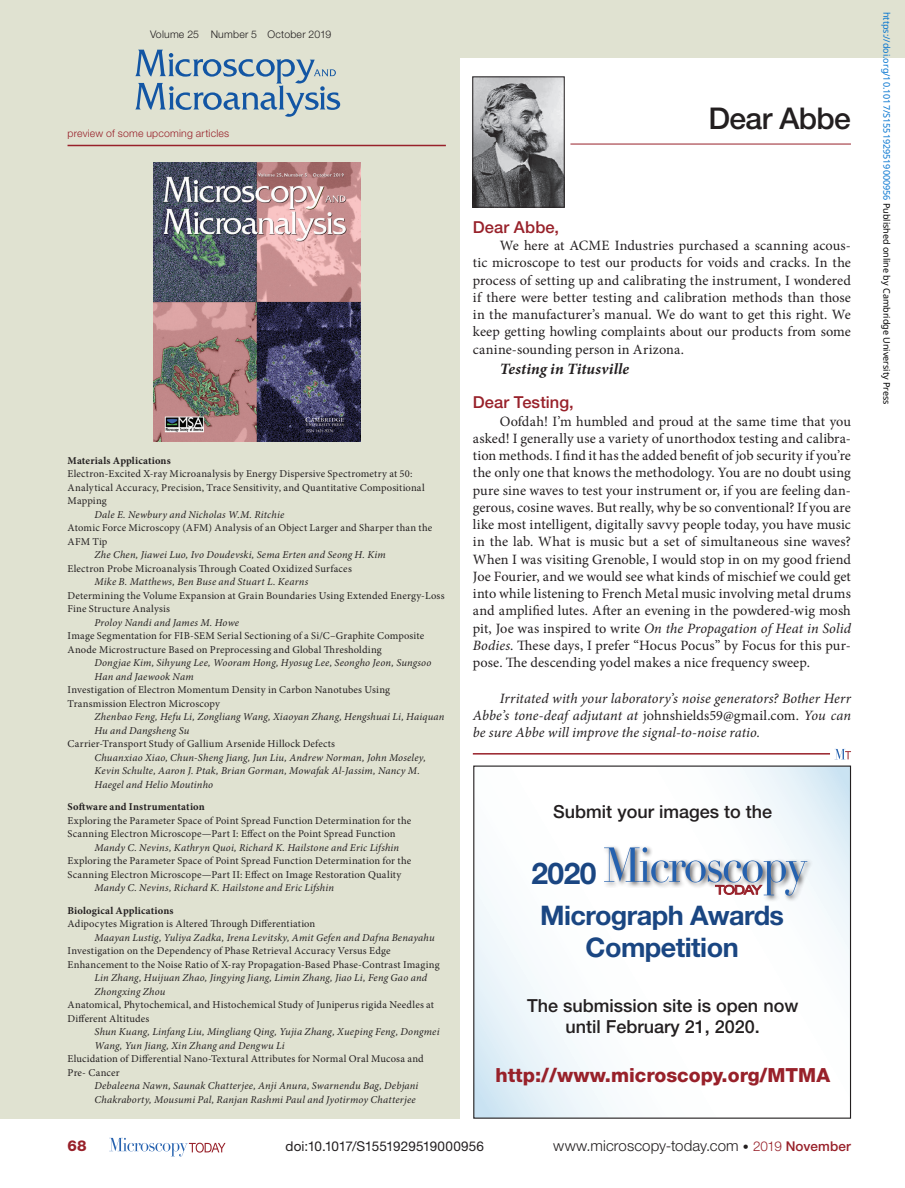
<style>
.page{position:relative;width:905px;height:1188px;background:#fff}
.page>*{position:absolute;margin:0;border:0;box-sizing:border-box;transform-origin:0 0}
.t1{font:500 30px "Helvetica Neue LT Std";letter-spacing:-.02em;color:#231f20}
.t2{font:700 30px "Helvetica Neue";color:#1a4682}
.t3{font:700 27px/32.4px "Helvetica Neue";letter-spacing:-.02em;color:#1a4682;text-align:center}
.t4{font:800 19.5px "Helvetica Neue";color:#98212a}
.t5{font:500 18px/21px "Helvetica Neue";color:#231f20;text-align:center}
.t6{font:500 16.5px "Helvetica Neue LT Std";letter-spacing:.005em;color:#98212a}
.t7{font:italic 700 15.75px "Minion Pro";letter-spacing:.005em;color:#231f20}
.t8{font:300 15px "Helvetica Neue LT Std";letter-spacing:.005em;color:#231f20}
.t9{font:800 15px "Helvetica Neue LT Std";color:#98212a}
.t10{font:14.25px/17.2px "Minion Pro";letter-spacing:.01em;color:#231f20;text-align:justify}
.t11{font:italic 14.25px/17.2px "Minion Pro";letter-spacing:.005em;color:#231f20;text-align:justify}
.t12{font:13.5px "Helvetica Neue LT Std";letter-spacing:.005em;color:#231f20}
.t13{font:10.5px/13.5px "Minion Pro";letter-spacing:.015em;color:#231f20}
.t14{font:italic 10.5px/13.5px "Minion Pro";letter-spacing:.015em;color:#231f20}
.t15{font:700 10.5px "Minion Pro";letter-spacing:.01em;color:#231f20}
.t16{font:300 10.5px "Helvetica Neue LT Std";letter-spacing:.02em;color:#98212a}
.t17{font:300 10.5px "Helvetica Neue LT Std";letter-spacing:.02em;color:#231f20}
.t18{font:9px "Noto Sans";color:#0172cf}
.s1{font-style:italic}
.s2{font-style:normal}
.s3{font-size:12px}
.s4{font-size:13.5px;color:#98212a}
.s5{font-weight:500;font-size:13.5px;color:#98212a}
.s6{color:#000}
</style>
<div class="page">
<svg style="left:109px;top:1138px;width:116px;height:18px"></svg>
<div style="left:0;top:0;width:904px;height:58px;background:#e0e2d1"></div>
<div style="left:0;top:0;width:459px;height:1119px;background:#e0e2d1"></div>
<hr style="left:68px;top:145px;width:378px;height:1px;background:#98212a">
<img style="left:153px;top:163px;width:207px;height:278px">
<svg style="left:135px;top:50px;width:205px;height:67px"></svg>
<hr style="left:570px;top:144px;width:280px;height:1px;background:#98212a">
<hr style="left:473px;top:753px;width:357px;height:2px;background:#98212a">
<svg style="left:834px;top:749px;width:17px;height:10px"></svg>
<img style="left:474px;top:78px;width:88px;height:128px">
<div style="left:472px;top:76px;width:92px;height:132px;border:1px solid #231f20"></div>
<svg style="left:475px;top:768px;width:374px;height:349px"></svg>
<div style="left:473px;top:766px;width:378px;height:353px;border:1px solid #231f20"></div>
<div style="left:602px;top:845px;width:211px;height:58px;background:#231f20;opacity:.75"></div>
<svg style="left:604px;top:847px;width:203px;height:49px"></svg>
<p class="t17" style="left:150px;top:28px;width:183px">Volume 25 Number 5 October 2019</p>
<p class="t16" style="left:68px;top:127px;width:163px">preview of some upcoming articles</p>
<h1 class="t1" style="left:708px;top:101px;width:144px">Dear Abbe</h1>
<p class="t15" style="left:68px;top:453px;width:105px">Materials Applications</p>
<p class="t13" style="left:68px;top:467px;width:358px">Electron-Excited X-ray Microanalysis by Energy Dispersive Spectrometry at 50:<br>Analytical Accuracy, Precision, Trace Sensitivity, and Quantitative Compositional<br>Mapping</p>
<p class="t14" style="left:94px;top:507px;width:191px">Dale E. Newbury and Nicholas W.M. Ritchie</p>
<p class="t13" style="left:68px;top:521px;width:366px">Atomic Force Microscopy (AFM) Analysis of an Object Larger and Sharper than the<br>AFM Tip</p>
<p class="t14" style="left:94px;top:548px;width:293px">Zhe Chen, Jiawei Luo, Ivo Doudevski, Sema Erten and Seong H. Kim</p>
<p class="t13" style="left:68px;top:562px;width:286px">Electron Probe Microanalysis Through Coated Oxidized Surfaces</p>
<p class="t14" style="left:94px;top:575px;width:215px">Mike B. Matthews, Ben Buse and Stuart L. Kearns</p>
<p class="t13" style="left:68px;top:589px;width:378px">Determining the Volume Expansion at Grain Boundaries Using Extended Energy-Loss<br>Fine Structure Analysis</p>
<p class="t14" style="left:94px;top:615px;width:146px">Proloy Nandi and James M. Howe</p>
<p class="t13" style="left:68px;top:629px;width:358px">Image Segmentation for FIB-SEM Serial Sectioning of a Si/C–Graphite Composite<br>Anode Microstructure Based on Preprocessing and Global Thresholding</p>
<p class="t14" style="left:94px;top:656px;width:338px">Dongjae Kim, Sihyung Lee, Wooram Hong, Hyosug Lee, Seongho Jeon, Sungsoo<br>Han and Jaewook Nam</p>
<p class="t13" style="left:68px;top:683px;width:324px">Investigation of Electron Momentum Density in Carbon Nanotubes Using<br>Transmission Electron Microscopy</p>
<p class="t14" style="left:94px;top:710px;width:351px">Zhenbao Feng, Hefu Li, Zongliang Wang, Xiaoyan Zhang, Hengshuai Li, Haiquan<br>Hu and Dangsheng Su</p>
<p class="t13" style="left:68px;top:737px;width:269px">Carrier-Transport Study of Gallium Arsenide Hillock Defects</p>
<p class="t14" style="left:94px;top:751px;width:333px">Chuanxiao Xiao, Chun-Sheng Jiang, Jun Liu, Andrew Norman, John Moseley,<br>Kevin Schulte, Aaron J. Ptak, Brian Gorman, Mowafak Al-Jassim, Nancy M.<br>Haegel and Helio Moutinho</p>
<p class="t15" style="left:68px;top:799px;width:139px">Software and Instrumentation</p>
<p class="t13" style="left:68px;top:814px;width:345px">Exploring the Parameter Space of Point Spread Function Determination for the<br>Scanning Electron Microscope—Part I: Effect on the Point Spread Function</p>
<p class="t14" style="left:94px;top:841px;width:306px">Mandy C. Nevins, Kathryn Quoi, Richard K. Hailstone and Eric Lifshin</p>
<p class="t13" style="left:68px;top:854px;width:345px">Exploring the Parameter Space of Point Spread Function Determination for the<br>Scanning Electron Microscope—Part II: Effect on Image Restoration Quality</p>
<p class="t14" style="left:94px;top:881px;width:241px">Mandy C. Nevins, Richard K. Hailstone and Eric Lifshin</p>
<p class="t15" style="left:68px;top:903px;width:107px">Biological Applications</p>
<p class="t13" style="left:68px;top:917px;width:249px">Adipocytes Migration is Altered Through Differentiation</p>
<p class="t14" style="left:94px;top:931px;width:341px">Maayan Lustig, Yuliya Zadka, Irena Levitsky, Amit Gefen and Dafna Benayahu</p>
<p class="t13" style="left:68px;top:944px;width:374px">Investigation on the Dependency of Phase Retrieval Accuracy Versus Edge<br>Enhancement to the Noise Ratio of X-ray Propagation-Based Phase-Contrast Imaging</p>
<p class="t14" style="left:94px;top:971px;width:334px">Lin Zhang, Huijuan Zhao, Jingying Jiang, Limin Zhang, Jiao Li, Feng Gao and<br>Zhongxing Zhou</p>
<p class="t13" style="left:68px;top:998px;width:368px">Anatomical, Phytochemical, and Histochemical Study of Juniperus rigida Needles at<br>Different Altitudes</p>
<p class="t14" style="left:94px;top:1025px;width:346px">Shun Kuang, Linfang Liu, Mingliang Qing, Yujia Zhang, Xueping Feng, Dongmei<br>Wang, Yun Jiang, Xin Zhang and Dengwu Li</p>
<p class="t13" style="left:68px;top:1052px;width:358px">Elucidation of Differential Nano-Textural Attributes for Normal Oral Mucosa and<br>Pre- Cancer</p>
<p class="t14" style="left:94px;top:1079px;width:325px">Debaleena Nawn, Saunak Chatterjee, Anji Anura, Swarnendu Bag, Debjani<br>Chakraborty, Mousumi Pal, Ranjan Rashmi Paul and Jyotirmoy Chatterjee</p>
<h3 class="t6" style="left:473px;top:217px;width:88px">Dear Abbe,</h3>
<p class="t10" style="left:473px;top:237px;width:379px;text-indent:27px">We here at ACME Industries purchased a scanning acous&shy;tic microscope to test our products for voids and cracks. In the process of setting up and calibrating the instrument, I wondered if there were better testing and calibration methods than those in the manufacturer’s manual. We do want to get this right. We keep getting howling complaints about our products from some canine-sounding person in Arizona.</p>
<h3 class="t7" style="left:500px;top:358px;width:131px">Testing in Titusville</h3>
<h3 class="t6" style="left:473px;top:393px;width:102px">Dear Testing,</h3>
<p class="t10" style="left:473px;top:413px;width:379px;text-indent:27px">Oofdah! I’m humbled and proud at the same time that you asked! I generally use a variety of unorthodox testing and calibra&shy;tion methods. I find it has the added benefit of job security if you’re the only one that knows the methodology. You are no doubt using pure sine waves to test your instrument or, if you are feeling dan&shy;gerous, cosine waves. But really, why be so conventional? If you are like most intelligent, digitally savvy people today, you have music in the lab. What is music but a set of simultaneous sine waves?<br>When I was visiting Grenoble, I would stop in on my good friend Joe Fourier, and we would see what kinds of mischief we could get into while listening to French Metal music involving metal drums and amplified lutes. After an evening in the powdered-wig mosh pit, Joe was inspired to write <span class="s1">On the Propagation of Heat in Solid Bodies</span>. These days, I prefer “Hocus Pocus” by Focus for this pur&shy;pose. The descending yodel makes a nice frequency sweep.</p>
<h3 class="t11" style="left:473px;top:689px;width:379px;text-indent:27px">Irritated with your laboratory’s noise generators? Bother Herr Abbe’s tone-deaf adjutant at <span class="s2">johnshields59@gmail.com.</span> You can be sure Abbe will improve the signal-to-noise ratio.</h3>
<h3 class="t5" style="left:553px;top:801px;width:220px">Submit your images to the</h3>
<h1 class="t2" style="left:531px;top:854px;width:66px">2020</h1>
<h2 class="t3" style="left:540px;top:898px;width:245px">Micrograph Awards<br>Competition</h2>
<h3 class="t5" style="left:527px;top:995px;width:273px">The submission site is open now until February 21, 2020.</h3>
<h3 class="t4" style="left:495px;top:1064px;width:336px">http://www.microscopy.org/MTMA</h3>
<h3 class="t9" style="left:68px;top:1137px;width:21px">68</h3>
<p class="t12" style="left:285px;top:1138px;width:200px">doi:10.1017/S1551929519000956</p>
<h3 class="t8" style="left:553px;top:1137px;width:299px">www.microscopy-today.com <span class="s3">•</span> <span class="s4">2019</span> <span class="s5">November</span></h3>
<p class="t18" style="left:893px;top:12px;width:394px;rotate:90deg">https://doi.org/10.1017/S1551929519000956 <span class="s6">Published online by Cambridge University Press</span></p>
</div>
